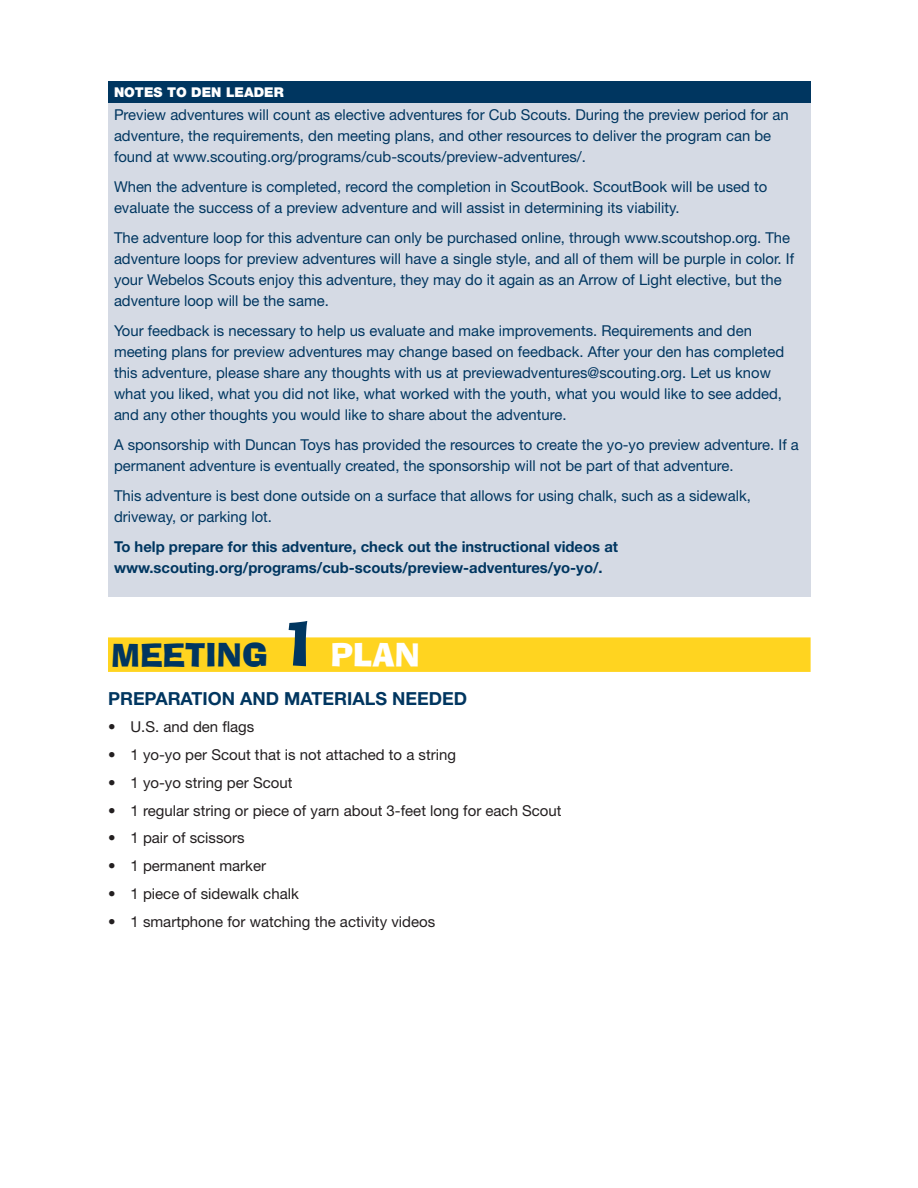
<style>
.page{position:relative;width:918px;height:1188px;background:#fff}
.page>*{position:absolute;margin:0;border:0;box-sizing:border-box;transform-origin:0 0}
.t1{font:31.5px "Ad Lib BT";color:#003660}
.t2{font:700 18px "Helvetica Neue LT Std";color:#003660}
.t3{font:15px/21px "Helvetica Neue LT Std";color:#003660}
.t4{font:15px "Helvetica Neue LT Std";color:#231f20}
.t5{font:700 15px/21px "Helvetica Neue LT Std";color:#003660}
.t6{font:900 13.5px "Helvetica Neue LT Std";color:#fff}
.s1{font-size:60px}
.s2{color:#fff}
</style>
<div class="page">
<div style="left:108px;top:81px;width:703px;height:22px;background:#003660"></div>
<div style="left:108px;top:103px;width:703px;height:494px;background:#d5dae4"></div>
<div style="left:108px;top:637px;width:703px;height:35px;background:#ffd420"></div>
<p class="t6" style="left:114px;top:84px;width:171px">NOTES TO DEN LEADER</p>
<p class="t3" style="left:114px;top:104px;width:676px">Preview adventures will count as elective adventures for Cub Scouts. During the preview period for an adventure, the requirements, den meeting plans, and other resources to deliver the program can be found at www.scouting.org/programs/cub-scouts/preview-adventures/.</p>
<p class="t3" style="left:114px;top:176px;width:655px">When the adventure is completed, record the completion in ScoutBook. ScoutBook will be used to evaluate the success of a preview adventure and will assist in determining its viability.</p>
<p class="t3" style="left:114px;top:227px;width:682px">The adventure loop for this adventure can only be purchased online, through www.scoutshop.org. The adventure loops for preview adventures will have a single style, and all of them will be purple in color. If your Webelos Scouts enjoy this adventure, they may do it again as an Arrow of Light elective, but the adventure loop will be the same.</p>
<p class="t3" style="left:114px;top:320px;width:672px">Your feedback is necessary to help us evaluate and make improvements. Requirements and den meeting plans for preview adventures may change based on feedback. After your den has completed this adventure, please share any thoughts with us at previewadventures@scouting.org. Let us know what you liked, what you did not like, what worked with the youth, what you would like to see added, and any other thoughts you would like to share about the adventure.</p>
<p class="t3" style="left:114px;top:434px;width:686px">A sponsorship with Duncan Toys has provided the resources to create the yo-yo preview adventure. If a permanent adventure is eventually created, the sponsorship will not be part of that adventure.</p>
<p class="t3" style="left:114px;top:485px;width:639px">This adventure is best done outside on a surface that allows for using chalk, such as a sidewalk, driveway, or parking lot.</p>
<p class="t5" style="left:114px;top:536px;width:506px">To help prepare for this adventure, check out the instructional videos at www.scouting.org/programs/cub-scouts/preview-adventures/yo-yo/.</p>
<h1 class="t1" style="left:111px;top:634px;width:311px">MEETING <span class="s1">1</span> <span class="s2">PLAN</span></h1>
<p class="t2" style="left:108px;top:687px;width:361px">PREPARATION AND MATERIALS NEEDED</p>
<p class="t4" style="left:108px;top:718px;width:148px">• U.S. and den flags</p>
<p class="t4" style="left:108px;top:746px;width:350px">• 1 yo-yo per Scout that is not attached to a string</p>
<p class="t4" style="left:108px;top:773px;width:186px">• 1 yo-yo string per Scout</p>
<p class="t4" style="left:108px;top:801px;width:455px">• 1 regular string or piece of yarn about 3-feet long for each Scout</p>
<p class="t4" style="left:108px;top:829px;width:138px">• 1 pair of scissors</p>
<p class="t4" style="left:108px;top:857px;width:160px">• 1 permanent marker</p>
<p class="t4" style="left:108px;top:884px;width:192px">• 1 piece of sidewalk chalk</p>
<p class="t4" style="left:108px;top:912px;width:329px">• 1 smartphone for watching the activity videos</p>
</div>
